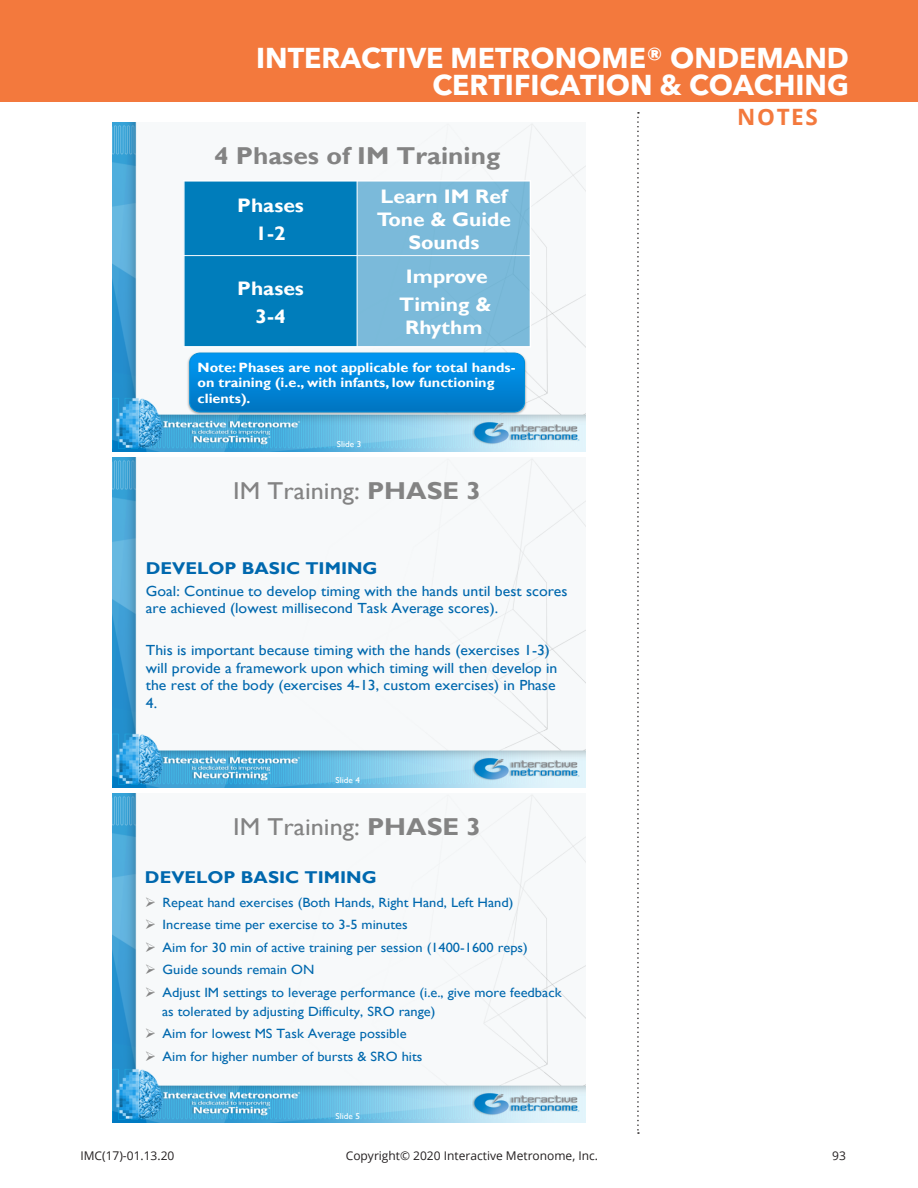
<style>
.page{position:relative;width:918px;height:1188px;background:#fff}
.page>*{position:absolute;margin:0;border:0;box-sizing:border-box;transform-origin:0 0}
.t1{font:700 28.5px/27px "Avenir Next LT Pro";color:#fff;text-align:right}
.t2{font:24.45px "Gill Sans";color:#838383;scale:1.08 1}
.t3{font:700 24.45px "Gill Sans";color:#838383;scale:1.08 1}
.t4{font:700 22.5px "Open Sans";letter-spacing:.07em;color:#f3793d}
.t5{font:700 19.5px/27.9px "Gill Sans";color:#fff;text-align:center;scale:1.08 1}
.t6{font:700 17.1px "Gill Sans";color:#0068ae;scale:1.08 1}
.t7{font:14.7px/17.5px "Gill Sans";color:#0068ae;scale:1.08 1}
.t8{font:13.5px/19.4px "Gill Sans";color:#0068ae;scale:1.08 1}
.t9{font:700 13.5px/15.9px "Gill Sans";color:#fff;scale:1.08 1}
.t10{font:12px "Open Sans";color:#231f20}
.t11{font:8.55px "Gill Sans";color:#fff;scale:1.08 1}
.s1{font-weight:700}
.s2{color:#838383}
</style>
<div class="page">
<div style="left:0;top:0;width:7px;height:101px;background:#f3793d"></div>
<div style="left:1px;top:0;width:917px;height:101px;background:#f3793d"></div>
<svg style="left:637px;top:112px;width:2px;height:1022px"></svg>
<img style="left:113px;top:793px;width:472px;height:330px">
<img style="left:113px;top:458px;width:472px;height:329px">
<img style="left:113px;top:122px;width:472px;height:330px">
<div style="left:184px;top:181px;width:173px;height:75px;background:#007dbb"></div>
<div style="left:357px;top:181px;width:173px;height:75px;background:#7bbada"></div>
<div style="left:184px;top:256px;width:173px;height:91px;background:#007dbb"></div>
<div style="left:357px;top:256px;width:173px;height:91px;background:#7bbada"></div>
<hr style="left:357px;top:180px;width:1px;height:167px;background:#fff">
<hr style="left:183px;top:255px;width:348px;height:1px;background:#fff">
<hr style="left:183px;top:180px;width:2px;height:167px;background:#fff">
<hr style="left:530px;top:180px;width:1px;height:167px;background:#fff">
<hr style="left:183px;top:180px;width:348px;height:2px;background:#fff">
<hr style="left:183px;top:346px;width:348px;height:1px;background:#fff">
<img style="left:186px;top:350px;width:342px;height:67px">
<svg style="left:190px;top:353px;width:335px;height:59px"></svg>
<div style="left:189px;top:353px;width:336px;height:59px;border:1px solid #008ed8;border-radius:10px"></div>
<h1 class="t1" style="left:256px;top:44px;width:594px">INTERACTIVE METRONOME® ONDEMAND<br>CERTIFICATION &amp; COACHING</h1>
<h3 class="t4" style="left:737px;top:101px;width:82px">NOTES</h3>
<p class="t3" style="left:214px;top:141px;width:267px">4 Phases of IM Training</p>
<p class="t5" style="left:237px;top:192px;width:63px">Phases<br>1-2</p>
<p class="t5" style="left:377px;top:185px;width:126px;line-height:23.2px">Learn IM Ref<br>Tone &amp; Guide<br>Sounds</p>
<p class="t5" style="left:237px;top:275px;width:63px">Phases<br>3-4</p>
<p class="t5" style="left:399px;top:263px;width:87px">Improve<br>Timing &amp;</p>
<p class="t5" style="left:405px;top:314px;width:73px">Rhythm</p>
<p class="t9" style="left:198px;top:359px;width:296px">Note: Phases are not applicable for total hands&shy;on training (i.e., with infants, low functioning clients).</p>
<p class="t11" style="left:337px;top:440px;width:24px">Slide 3</p>
<p class="t2" style="left:233px;top:477px;width:231px">IM Training: <span class="s1">PHASE 3</span></p>
<p class="t6" style="left:146px;top:558px;width:216px">DEVELOP BASIC TIMING</p>
<p class="t7" style="left:146px;top:582px;width:392px">Goal: Continue to develop timing with the hands until best scores are achieved (lowest millisecond Task Average scores).</p>
<p class="t7" style="left:146px;top:642px;width:383px">This is important because timing with the hands (exercises 1-3) will provide a framework upon which timing will then develop in the rest of the body (exercises 4-13, custom exercises) in Phase 4.</p>
<p class="t11" style="left:336px;top:775px;width:24px">Slide 4</p>
<p class="t2" style="left:233px;top:812px;width:231px">IM Training: <span class="s1">PHASE 3</span></p>
<p class="t6" style="left:145px;top:867px;width:216px">DEVELOP BASIC TIMING</p>
<p class="t8" style="left:145px;top:893px;width:343px"><span class="s2">➢➢</span> Repeat hand exercises (Both Hands, Right Hand, Left Hand)</p>
<p class="t8" style="left:145px;top:915px;width:245px"><span class="s2">➢➢</span> Increase time per exercise to 3-5 minutes</p>
<p class="t8" style="left:145px;top:938px;width:356px"><span class="s2">➢➢</span> Aim for 30 min of active training per session (1400-1600 reps)</p>
<p class="t8" style="left:145px;top:960px;width:158px"><span class="s2">➢➢</span> Guide sounds remain ON</p>
<p class="t8" style="left:162px;top:983px;width:371px;text-indent:-17px"><span class="s2">➢➢</span> Adjust IM settings to leverage performance (i.e., give more feedback as tolerated by adjusting Difficulty, SRO range)</p>
<p class="t8" style="left:145px;top:1025px;width:244px"><span class="s2">➢➢</span> Aim for lowest MS Task Average possible</p>
<p class="t8" style="left:145px;top:1047px;width:258px"><span class="s2">➢➢</span> Aim for higher number of bursts &amp; SRO hits</p>
<p class="t11" style="left:336px;top:1111px;width:24px">Slide 5</p>
<p class="t10" style="left:80px;top:1147px;width:96px">IMC(17)-01.13.20</p>
<p class="t10" style="left:346px;top:1147px;width:254px">Copyright© 2020 Interactive Metronome, Inc.</p>
<p class="t10" style="left:832px;top:1147px;width:15px">93</p>
</div>
